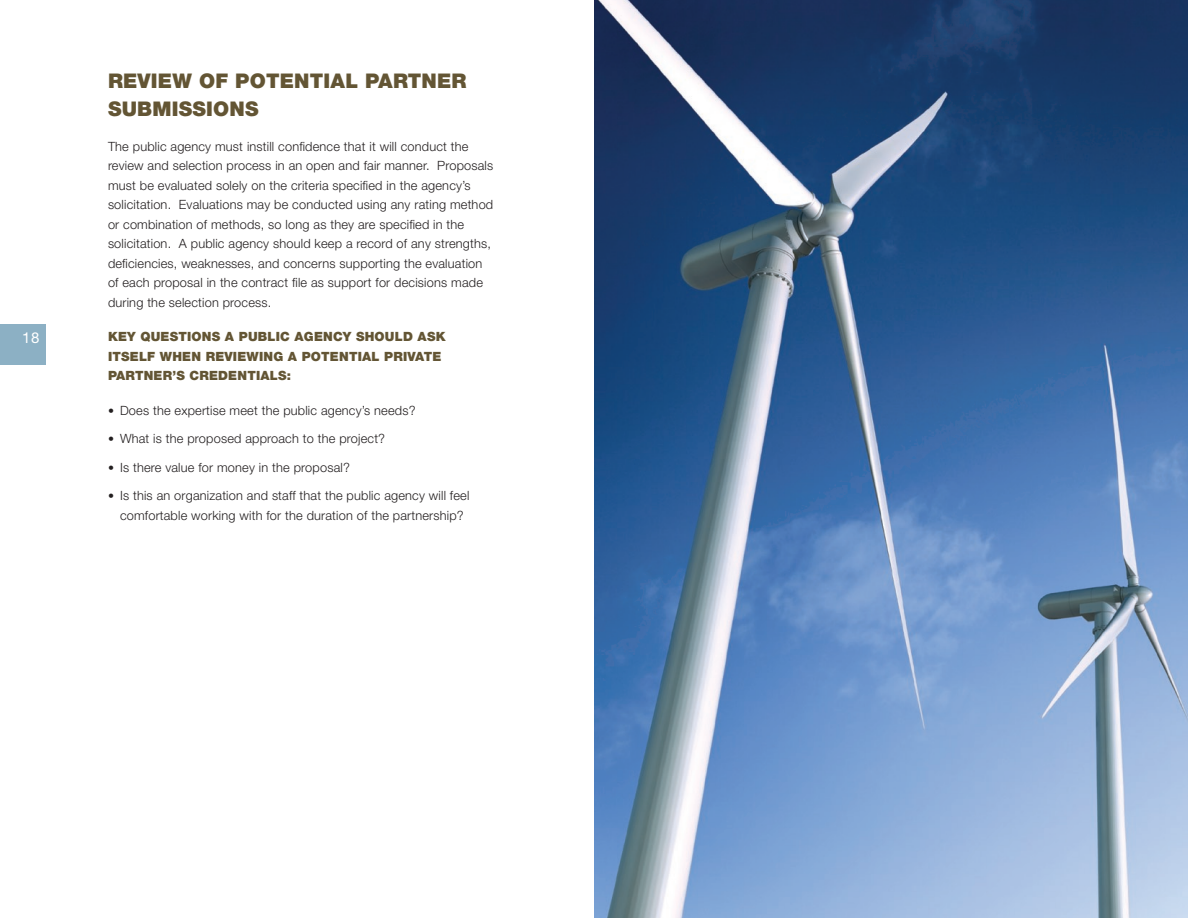
<style>
.page{position:relative;width:1188px;height:918px;background:#fff}
.page>*{position:absolute;margin:0;border:0;box-sizing:border-box;transform-origin:0 0}
.t1{font:900 20.25px/28.5px "Helvetica Neue";letter-spacing:.01em;color:#635534}
.t2{font:15px "Helvetica Neue";color:#fff}
.t3{font:300 12.75px/19.5px "Helvetica Neue";letter-spacing:.015em;color:#231f20}
.t4{font:900 12.75px "Helvetica Neue";letter-spacing:.015em;color:#635534}
.t5{font:300 12px "Helvetica Neue";color:#231f20}
</style>
<div class="page">
<div style="left:0;top:324px;width:46px;height:41px;background:#8cb0c4"></div>
<img style="left:594px;top:0;width:594px;height:918px">
<p class="t2" style="left:22px;top:329px;width:18px">18</p>
<h1 class="t1" style="left:108px;top:66px;width:360px">REVIEW OF POTENTIAL PARTNER<br>SUBMISSIONS</h1>
<p class="t3" style="left:108px;top:136px;width:387px">The public agency must instill confidence that it will conduct the review and selection process in an open and fair manner. Proposals must be evaluated solely on the criteria specified in the agency’s solicitation. Evaluations may be conducted using any rating method or combination of methods, so long as they are specified in the solicitation. A public agency should keep a record of any strengths, deficiencies, weaknesses, and concerns supporting the evaluation of each proposal in the contract file as support for decisions made during the selection process.</p>
<p class="t4" style="left:108px;top:329px;width:53px">KEY QUESTIONS</p>
<p class="t4" style="left:225px;top:329px;width:51px">APUBLIC</p>
<p class="t4" style="left:294px;top:329px;width:30px">AGENC</p>
<p class="t4" style="left:343px;top:329px;width:24px">Y SHOULD</p>
<p class="t4" style="left:418px;top:329px;width:30px">AS K</p>
<p class="t4" style="left:108px;top:348px;width:9px">ITSEL</p>
<p class="t4" style="left:147px;top:348px;width:24px">F WHEN</p>
<p class="t4" style="left:206px;top:348px;width:37px">REVIEWIN</p>
<p class="t4" style="left:273px;top:348px;width:38px">G A POTENTIAL</p>
<p class="t4" style="left:384px;top:348px;width:9px">PRI</p>
<p class="t4" style="left:407px;top:348px;width:18px">VATE</p>
<p class="t4" style="left:108px;top:368px;width:11px">PARTNER</p>
<p class="t4" style="left:172px;top:368px;width:27px">’S CREDENTIALS</p>
<p class="t4" style="left:287px;top:368px;width:6px">:</p>
<p class="t3" style="left:120px;top:400px;width:297px">Does the expertise meet the public agency’s needs?</p>
<p class="t3" style="left:120px;top:428px;width:267px">What is the proposed approach to the project?</p>
<p class="t3" style="left:120px;top:457px;width:231px">Is there value for money in the proposal?</p>
<p class="t3" style="left:120px;top:485px;width:351px">Is this an organization and staff that the public agency will feel comfortable working with for the duration of the partnership?</p>
<p class="t5" style="left:108px;top:403px;width:7px">•</p>
<p class="t5" style="left:108px;top:431px;width:7px">•</p>
<p class="t5" style="left:108px;top:460px;width:7px">•</p>
<p class="t5" style="left:108px;top:488px;width:7px">•</p>
</div>
